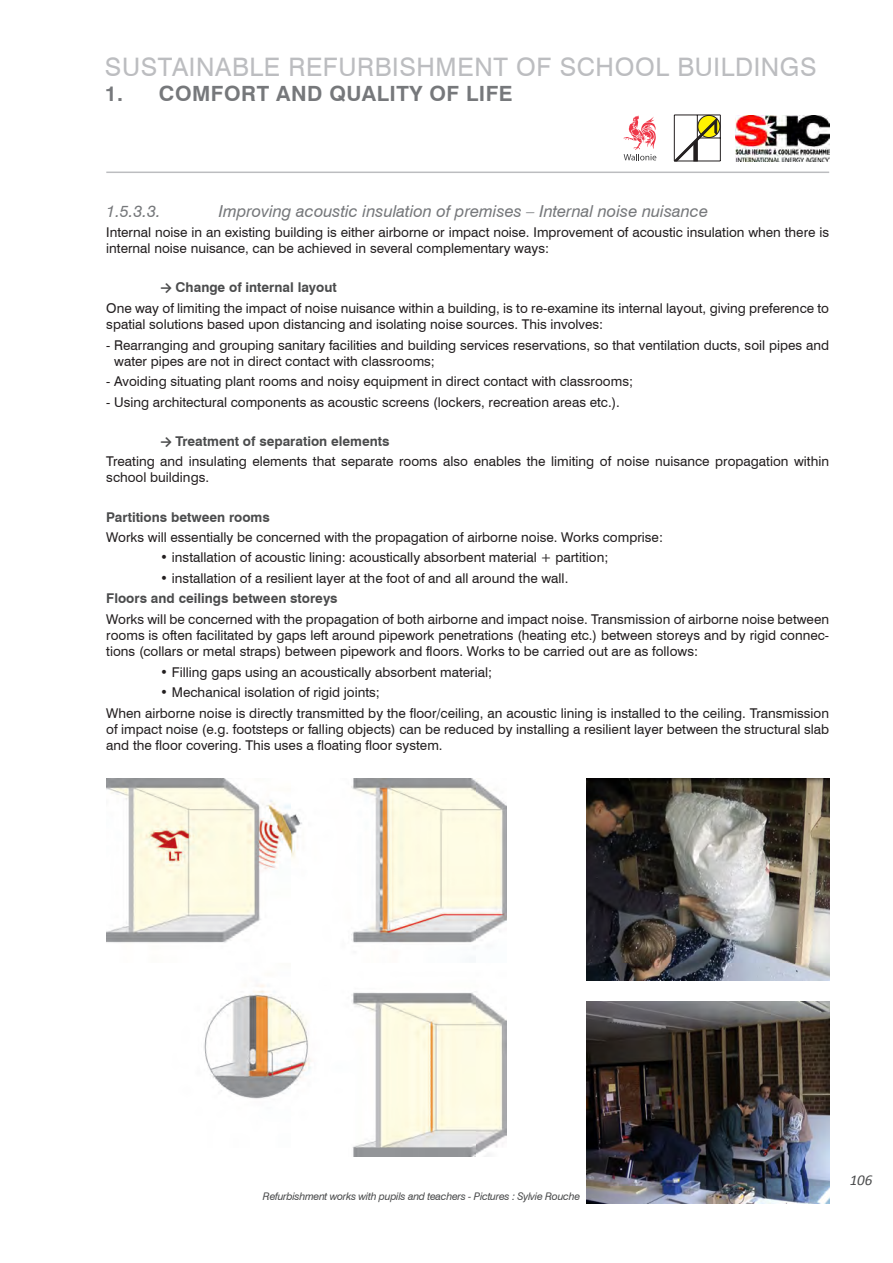
<style>
.page{position:relative;width:893px;height:1263px;background:#fff}
.page>*{position:absolute;margin:0;border:0;box-sizing:border-box;transform-origin:0 0}
.t1{font:25.5px "Swiss 721 BT";letter-spacing:.025em;color:#bcbdc0}
.t2{font:700 21px "Swiss 721 BT";letter-spacing:.025em;color:#76787b}
.C-titre1{font:italic 16.5px "Swiss 721 BT";color:#76787b}
.t3{font:italic 15px "Calibri";color:#4b4c4d}
.C-titre1-2{font:13.5px/16.2px "Swiss 721 BT";color:#231f20}
.C-titre1-3{font:700 13.5px "Swiss 721 BT";color:#4b4c4d}
.sous_titre_fiche{font:italic 10.5px "Swiss 721 BT";letter-spacing:-.025em;color:#4b4c4d}
.s1{font-family:"Calibri"}
</style>
<div class="page">
<hr style="left:106px;top:172px;width:723px;height:1px;background:#bcbdc0">
<hr style="left:720px;top:115px;width:1px;height:46px;background:#231f20">
<svg style="left:674px;top:115px;width:46px;height:46px"></svg>
<hr style="left:674px;top:161px;width:46px;height:1px;background:#231f20">
<svg style="left:624px;top:115px;width:32px;height:45px"></svg>
<img style="left:736px;top:115px;width:93px;height:47px">
<img style="left:106px;top:778px;width:400px;height:378px">
<img style="left:587px;top:778px;width:242px;height:202px">
<img style="left:587px;top:1001px;width:242px;height:202px">
<h1 class="t1" style="left:105px;top:51px;width:713px">SUSTAINABLE REFURBISHMENT OF SCHOOL BUILDINGS</h1>
<h2 class="t2" style="left:105px;top:81px;width:409px">1. COMFORT AND QUALITY OF LIFE</h2>
<p class="C-titre1" style="left:106px;top:201px;width:56px">1.5.3.3.</p>
<p class="C-titre1" style="left:219px;top:201px;width:491px">Improving acoustic insulation of premises – Internal noise nuisance</p>
<p class="C-titre1-2" style="left:106px;top:224px;width:724px">Internal noise in an existing building is either airborne or impact noise. Improvement of acoustic insulation when there is internal noise nuisance, can be achieved in several complementary ways:</p>
<p class="C-titre1-3" style="left:160px;top:279px;width:178px"><span class="s1">→</span> Change of internal layout</p>
<p class="C-titre1-2" style="left:106px;top:300px;width:724px">One way of limiting the impact of noise nuisance within a building, is to re-examine its internal layout, giving preference to spatial solutions based upon distancing and isolating noise sources. This involves:</p>
<p class="C-titre1-2" style="left:114px;top:336px;width:716px;text-indent:-8px">- Rearranging and grouping sanitary facilities and building services reservations, so that ventilation ducts, soil pipes and water pipes are not in direct contact with classrooms;</p>
<p class="C-titre1-2" style="left:106px;top:373px;width:528px">- Avoiding situating plant rooms and noisy equipment in direct contact with classrooms;</p>
<p class="C-titre1-2" style="left:106px;top:394px;width:515px">- Using architectural components as acoustic screens (lockers, recreation areas etc.).</p>
<p class="C-titre1-3" style="left:160px;top:433px;width:231px"><span class="s1">→</span> Treatment of separation elements</p>
<p class="C-titre1-2" style="left:106px;top:453px;width:724px">Treating and insulating elements that separate rooms also enables the limiting of noise nuisance propagation within school buildings.</p>
<p class="C-titre1-3" style="left:106px;top:508px;width:165px">Partitions between rooms</p>
<p class="C-titre1-2" style="left:106px;top:529px;width:558px">Works will essentially be concerned with the propagation of airborne noise. Works comprise:</p>
<p class="C-titre1-2" style="left:160px;top:549px;width:450px">• installation of acoustic lining: acoustically absorbent material + partition;</p>
<p class="C-titre1-2" style="left:160px;top:570px;width:410px">• installation of a resilient layer at the foot of and all around the wall.</p>
<p class="C-titre1-3" style="left:106px;top:590px;width:233px">Floors and ceilings between storeys</p>
<p class="C-titre1-2" style="left:106px;top:611px;width:724px;text-align:justify">Works will be concerned with the propagation of both airborne and impact noise. Transmission of airborne noise between rooms is often facilitated by gaps left around pipework penetrations (heating etc.) between storeys and by rigid connec&shy;tions (collars or metal straps) between pipework and floors. Works to be carried out are as follows:</p>
<p class="C-titre1-2" style="left:160px;top:664px;width:333px">• Filling gaps using an acoustically absorbent material;</p>
<p class="C-titre1-2" style="left:160px;top:684px;width:221px">• Mechanical isolation of rigid joints;</p>
<p class="C-titre1-2" style="left:106px;top:704px;width:724px;text-align:justify">When airborne noise is directly transmitted by the floor/ceiling, an acoustic lining is installed to the ceiling. Transmission of impact noise (e.g. footsteps or falling objects) can be reduced by installing a resilient layer between the structural slab and the floor covering. This uses a floating floor system.</p>
<p class="sous_titre_fiche" style="left:263px;top:1190px;width:319px">Refurbishment works with pupils and teachers - Pictures : Sylvie Rouche</p>
<p class="t3" style="left:850px;top:1169px;width:24px">106</p>
</div>
